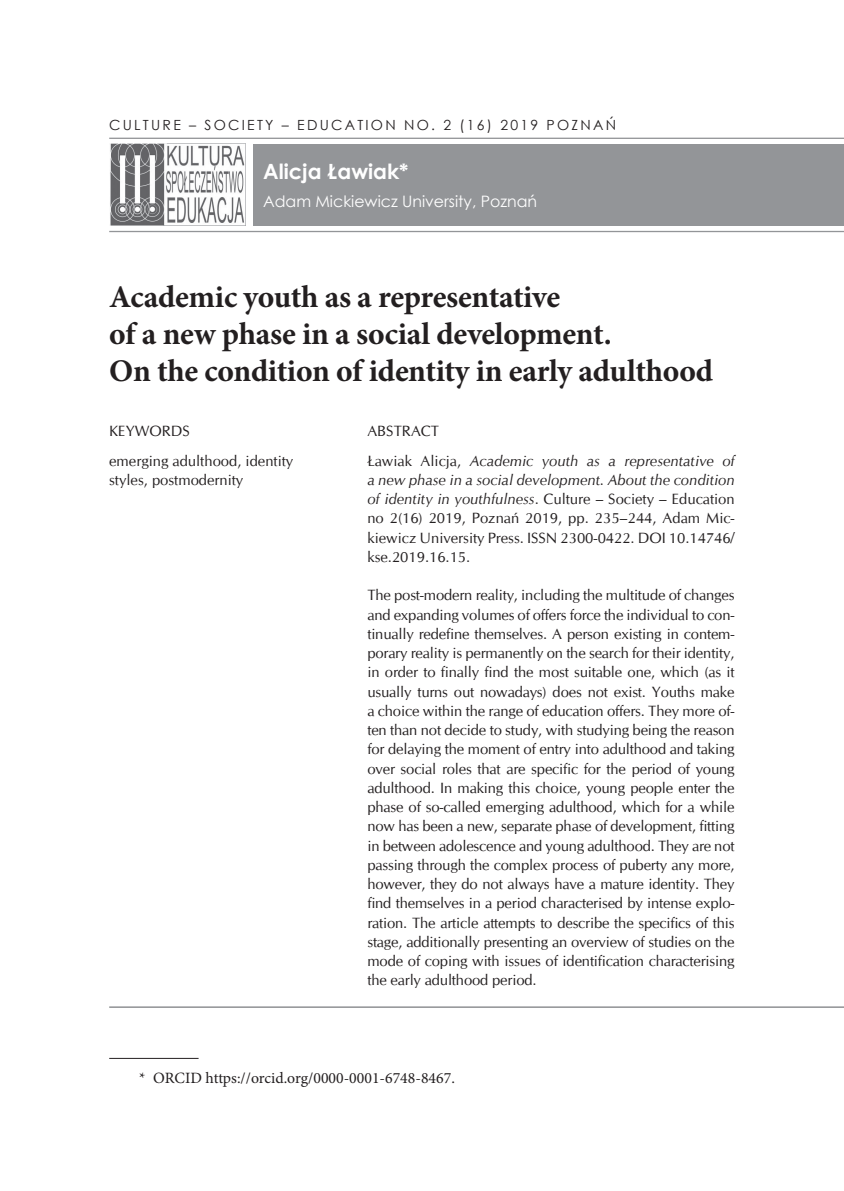
<style>
.page{position:relative;width:844px;height:1191px;background:#fff}
.page>*{position:absolute;margin:0;border:0;box-sizing:border-box;transform-origin:0 0}
.t1{font:700 31.5px/36.8px "Minion Pro";letter-spacing:-.01em;color:#231f20}
.t2{font:700 21px "Century Gothic";color:#fff}
.t3{font:15.75px "Minion Pro";color:#231f20}
.t4{font:15.75px "Century Gothic";color:#fff}
.t5{font:14.88px/19.2px "CG Omega";color:#231f20;text-align:justify}
.t6{font:italic 14.88px/29.8px "CG Omega";color:#231f20}
.t7{font:14px "Century Gothic";letter-spacing:.16em;color:#231f20}
.s1{font-style:normal}
.s2{font-style:italic}
</style>
<div class="page">
<div style="left:253px;top:144px;width:590px;height:82px;background:#939598"></div>
<hr style="left:109px;top:1058px;width:89px;height:1px;background:#231f20">
<hr style="left:109px;top:138px;width:734px;height:1px;background:#939598">
<img style="left:110px;top:144px;width:135px;height:82px">
<hr style="left:109px;top:1006px;width:734px;height:1px;background:#808285">
<hr style="left:109px;top:231px;width:734px;height:1px;background:#939598">
<p class="t7" style="left:109px;top:115px;width:508px">CULTURE – SOCIETY – EDUCATION NO. 2 (16) 2019 POZNAŃ</p>
<h2 class="t2" style="left:263px;top:155px;width:147px">Alicja Ławiak*</h2>
<p class="t4" style="left:263px;top:190px;width:275px">Adam Mickiewicz University, Poznań</p>
<h1 class="t1" style="left:109px;top:278px;width:614px">Academic youth as a representative<br>of a new phase in a social development.<br>On the condition of identity in early adulthood<sup>1</sup></h1>
<p class="t5" style="left:109px;top:416px;width:185px;line-height:29.8px">KEYWORDS<br>emerging adulthood, identity</p>
<p class="t5" style="left:109px;top:470px;width:136px">styles, postmodernity</p>
<p class="t6" style="left:367px;top:416px;width:369px"><span class="s1">ABSTRACT<br>Ławiak Alicja,</span> Academic youth as a representative of</p>
<p class="t5" style="left:367px;top:470px;width:369px"><span class="s2">a new phase in a social development. About the condition of identity in youthfulness</span>. Culture – Society – Education no 2(16) 2019, Poznań 2019, pp. 235–244, Adam Mic&shy;kiewicz University Press. ISSN 2300-0422. DOI 10.14746/ kse.2019.16.15.</p>
<p class="t5" style="left:367px;top:586px;width:368px">The post-modern reality, including the multitude of changes and expanding volumes of offers force the individual to con&shy;tinually redefine themselves. A person existing in contem&shy;porary reality is permanently on the search for their identity, in order to finally find the most suitable one, which (as it usually turns out nowadays) does not exist. Youths make a choice within the range of education offers. They more of&shy;ten than not decide to study, with studying being the reason for delaying the moment of entry into adulthood and taking over social roles that are specific for the period of young adulthood. In making this choice, young people enter the phase of so-called emerging adulthood, which for a while now has been a new, separate phase of development, fitting in between adolescence and young adulthood. They are not passing through the complex process of puberty any more, however, they do not always have a mature identity. They find themselves in a period characterised by intense explo&shy;ration. The article attempts to describe the specifics of this stage, additionally presenting an overview of studies on the mode of coping with issues of identification characterising the early adulthood period.</p>
<p class="t3" style="left:139px;top:1067px;width:317px">* ORCID https://orcid.org/0000-0001-6748-8467.</p>
</div>
